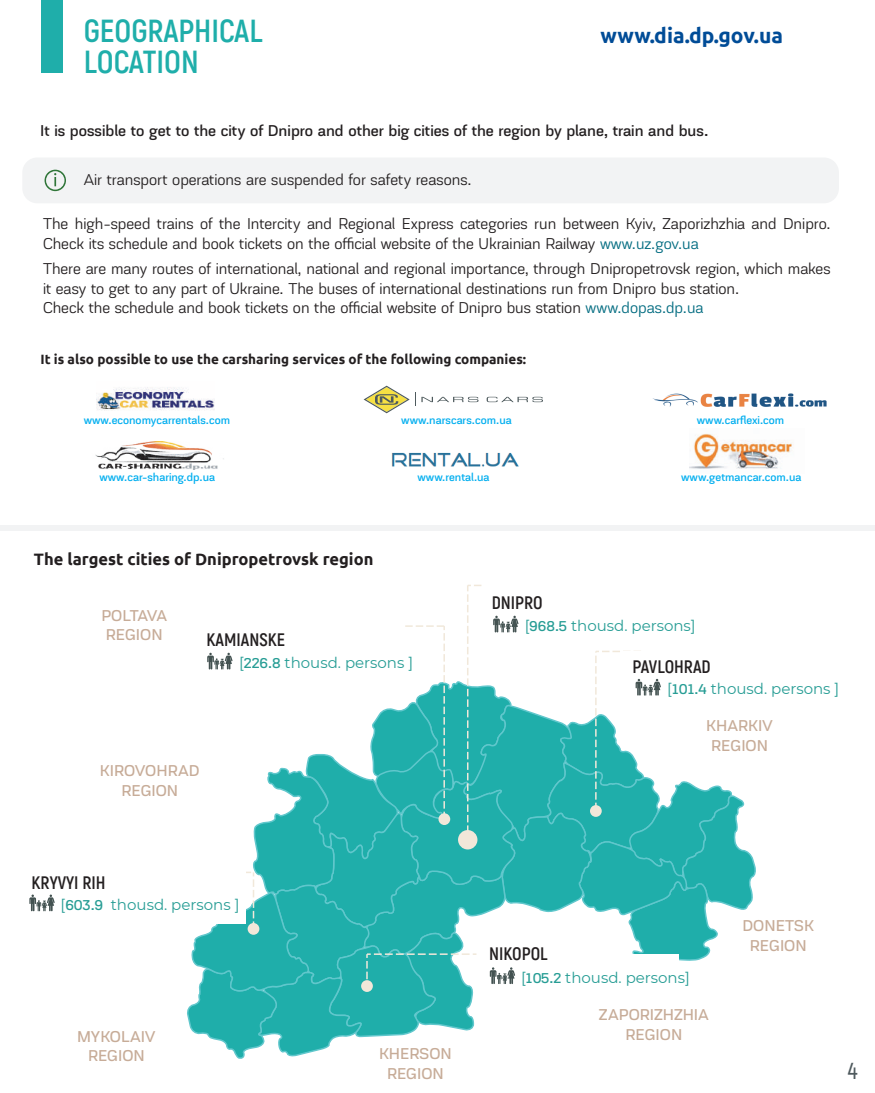
<style>
.page{position:relative;width:875px;height:1093px;background:#fff}
.page>*{position:absolute;margin:0;border:0;box-sizing:border-box;transform-origin:0 0}
.t1{font:700 31.8px/31.8px "Akrobat";color:#1faeaa}
.t2{font:600 22.95px "Akrobat";color:#4f5a5e}
.t3{font:700 21px "Ubuntu";color:#004c97}
.t4{font:700 18px "Akrobat";color:#231f20}
.t5{font:16.5px/19.5px "Akzentica 4 F";color:#231f20}
.t6{font:16.5px/19.8px "Akzentica 4 F Medium";color:#c7ac98;text-align:center}
.t7{font:16.5px "Akzentica 4 F Medium";color:#231f20}
.t8{font:700 16.5px "Ubuntu";color:#231f20}
.t9{font:15px "Montserrat";color:#279d95}
.t10{font:700 13.5px "Ubuntu";color:#231f20}
.t11{font:12px "Akzentica 4 F Medium";color:#00aeef}
.s1{color:#006b80}
.s2{font-family:"Akzentica 4 F Medium"}
</style>
<div class="page">
<div style="left:22px;top:157px;width:817px;height:46px;background:#f2f3f4;border-radius:15px"></div>
<img style="left:95px;top:442px;width:129px;height:27px">
<img style="left:391px;top:452px;width:128px;height:15px">
<svg style="left:363px;top:386px;width:115px;height:27px"></svg>
<svg style="left:486px;top:397px;width:57px;height:5px"></svg>
<img style="left:97px;top:387px;width:117px;height:24px">
<img style="left:653px;top:393px;width:173px;height:14px">
<img style="left:689px;top:434px;width:103px;height:35px">
<svg style="left:45px;top:170px;width:21px;height:21px"></svg>
<div style="left:0;top:526px;width:875px;height:5px;background:#f2f3f4"></div>
<svg style="left:187px;top:585px;width:569px;height:474px"></svg>
<img style="left:31px;top:852px;width:241px;height:99px">
<div style="left:40px;top:871px;width:205px;height:53px;background:#fff"></div>
<svg style="left:29px;top:894px;width:26px;height:17px"></svg>
<div style="left:41px;top:0;width:22px;height:73px;background:#1faeaa"></div>
<h1 class="t1" style="left:84px;top:14px;width:180px">GEOGRAPHICAL<br>LOCATION</h1>
<p class="t3" style="left:600px;top:22px;width:184px">www.dia.dp.gov.ua</p>
<p class="t7" style="left:40px;top:118px;width:670px">It is possible to get to the city of Dnipro and other big cities of the region by plane, train and bus.</p>
<p class="t5" style="left:84px;top:168px;width:389px">Air transport operations are suspended for safety reasons.</p>
<p class="t5" style="left:43px;top:213px;width:789px">The high-speed trains of the Intercity and Regional Express categories run between Kyiv, Zaporizhzhia and Dnipro.<br>Check its schedule and book tickets on the official website of the Ukrainian Railway <span class="s1">www.uz.gov.ua</span></p>
<p class="t5" style="left:43px;top:258px;width:789px">There are many routes of international, national and regional importance, through Dnipropetrovsk region, which makes it easy to get to any part of Ukraine. The buses of international destinations run from Dnipro bus station.<br>Check the schedule and book tickets on the official website of Dnipro bus station <span class="s1">www.dopas.dp.ua</span></p>
<p class="t10" style="left:40px;top:351px;width:487px">It is also possible to use the carsharing services of the following companies:</p>
<p class="t11" style="left:84px;top:410px;width:148px">www.economycarrentals.com</p>
<p class="t11" style="left:401px;top:410px;width:112px">www.narscars.com.ua</p>
<p class="t11" style="left:697px;top:410px;width:89px">www.carflexi.com</p>
<p class="t11" style="left:99px;top:468px;width:117px">www.car-sharing.dp.ua</p>
<p class="t11" style="left:417px;top:468px;width:74px">www.rental.ua</p>
<p class="t8" style="left:34px;top:549px;width:341px">The largest cities of Dnipropetrovsk region</p>
<p class="t11" style="left:681px;top:468px;width:122px">www.getmancar.com.ua</p>
<p class="t6" style="left:101px;top:604px;width:67px;text-align:left">POLTAVA<br>REGION</p>
<p class="t4" style="left:207px;top:629px;width:80px">KAMIANSKE</p>
<p class="t9" style="left:239px;top:652px;width:176px">[<span class="s2">226.8</span> thousd. persons ]</p>
<p class="t6" style="left:100px;top:759px;width:101px">KIROVOHRAD<br>REGION</p>
<p class="t4" style="left:492px;top:591px;width:52px">DNIPRO</p>
<p class="t9" style="left:525px;top:615px;width:172px">[<span class="s2">968.5</span> thousd. persons]</p>
<p class="t4" style="left:632px;top:655px;width:80px">PAVLOHRAD</p>
<p class="t9" style="left:667px;top:679px;width:174px">[<span class="s2">101.4</span> thousd. persons ]</p>
<p class="t6" style="left:706px;top:714px;width:68px">KHARKIV<br>REGION</p>
<p class="t4" style="left:32px;top:871px;width:75px">KRYVYI RIH</p>
<p class="t9" style="left:61px;top:894px;width:180px">[<span class="s2">603.9</span> thousd. persons ]</p>
<p class="t6" style="left:77px;top:1025px;width:80px">MYKOLAIV<br>REGION</p>
<p class="t6" style="left:379px;top:1042px;width:74px">KHERSON<br>REGION</p>
<p class="t4" style="left:489px;top:943px;width:60px">NIKOPOL</p>
<p class="t9" style="left:521px;top:967px;width:170px">[<span class="s2">105.2</span> thousd. persons]</p>
<p class="t6" style="left:599px;top:1003px;width:111px">ZAPORIZHZHIA<br>REGION</p>
<p class="t6" style="left:742px;top:915px;width:73px">DONETSK<br>REGION</p>
<h2 class="t2" style="left:848px;top:1057px;width:11px">4</h2>
</div>
